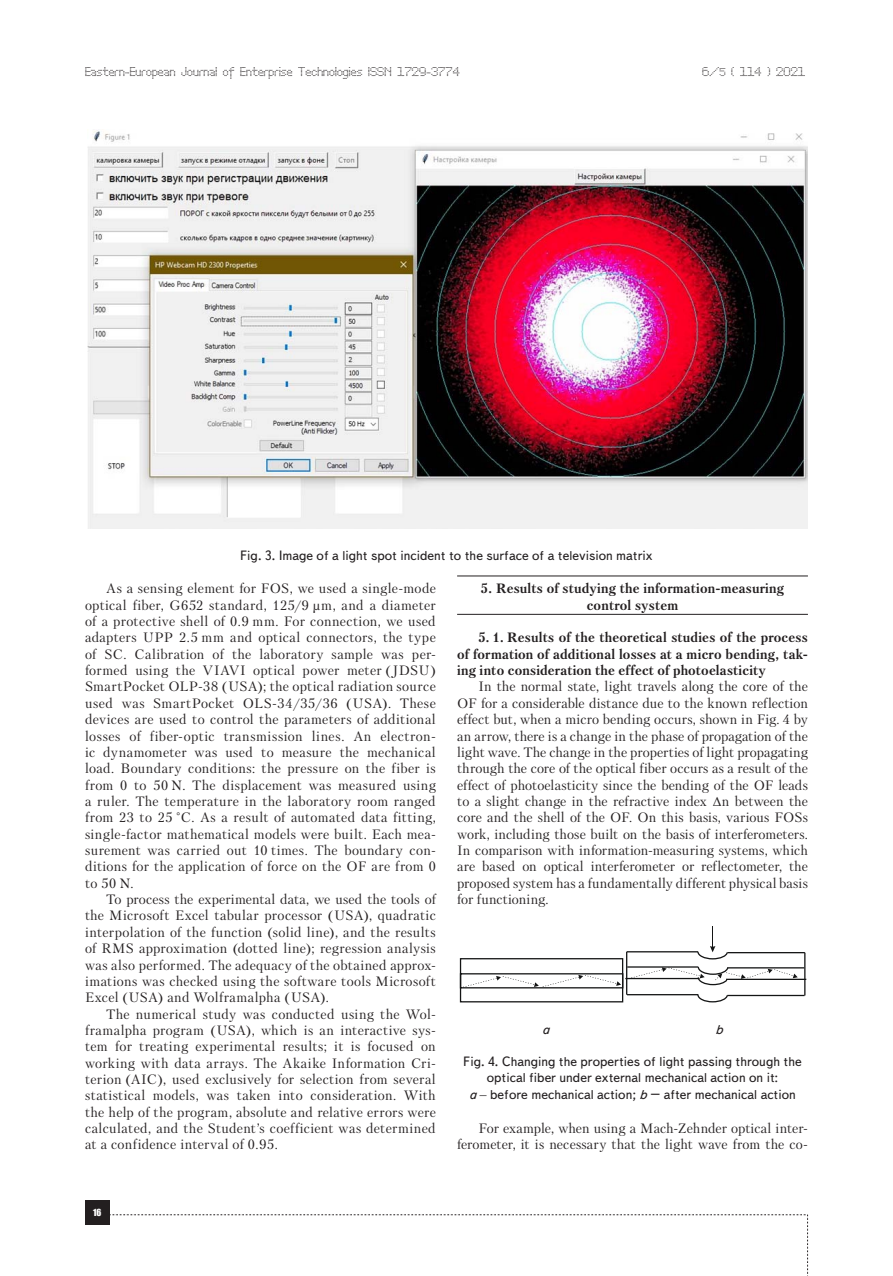
<style>
.page{position:relative;width:893px;height:1276px;background:#fff}
.page>*{position:absolute;margin:0;border:0;box-sizing:border-box;transform-origin:0 0}
.Text__англ{font:13.5px/16.4px "Petersburg C";letter-spacing:.015em;color:#231f20;text-align:justify}
.Рисунок{font:13.5px/16.2px "Text Book C";color:#231f20;text-align:center}
.Text__англ-2{font:700 13.5px/16.4px "Petersburg C";letter-spacing:.01em;color:#231f20;text-align:justify}
.Раздел_статьи{font:700 13.5px/16.4px "Petersburg C";letter-spacing:.01em;color:#231f20;text-align:center}
.Рисунок-2{font:italic 13.5px "Text Book C";color:#231f20}
.t1{font:12px "Perfo";letter-spacing:.015em;color:#231f20}
.t2{font:9px "Impact";color:#fff}
.s1{font-size:10.5px}
.s2{font-family:"Times New Roman"}
.s3{font-style:italic}
</style>
<div class="page">
<div style="left:85px;top:1200px;width:24px;height:24px;background:#231f20"></div>
<svg style="left:109px;top:1214px;width:699px;height:62px"></svg>
<hr style="left:457px;top:575px;width:351px;height:1px;background:#231f20">
<hr style="left:457px;top:614px;width:351px;height:1px;background:#231f20">
<img style="left:88px;top:130px;width:720px;height:398px">
<hr style="left:728px;top:952px;width:77px;height:1px;background:#141515">
<hr style="left:727px;top:995px;width:77px;height:1px;background:#141515">
<hr style="left:727px;top:967px;width:77px;height:1px;background:#141515">
<hr style="left:726px;top:978px;width:80px;height:2px;background:#141515">
<hr style="left:804px;top:952px;width:1px;height:43px;background:#141515">
<svg style="left:459px;top:926px;width:339px;height:77px"></svg>
<p class="t1" style="left:85px;top:65px;width:376px">Eastern-European Journal of Enterprise Technologies ISSN 1729-3774</p>
<p class="t1" style="left:702px;top:65px;width:104px">6/<span class="s1">5</span> ( 114 ) 2021</p>
<p class="Рисунок" style="left:240px;top:548px;width:414px">Fig. 3. Image of a light spot incident to the surface of a television matrix</p>
<p class="Text__англ" style="left:85px;top:580px;width:352px;text-indent:21px">As a sensing element for FOS, we used a single-mode optical fiber, G652 standard, 125/9 μm, and a diameter of a protective shell of 0.9 mm. For connection, we used adapters UPP 2.5 mm and optical connectors, the type of SC. Calibration of the laboratory sample was per&shy;formed using the VIAVI optical power meter (JDSU)<br>SmartPocket OLP-38 (USA); the optical radiation source used was SmartPocket OLS-34/35/36 (USA). These devices are used to control the parameters of additional losses of fiber-optic transmission lines. An electron&shy;ic dynamometer was used to measure the mechanical load. Boundary conditions: the pressure on the fiber is from 0 to 50 N. The displacement was measured using a ruler. The temperature in the laboratory room ranged from 23 to 25 °C. As a result of automated data fitting, single-factor mathematical models were built. Each mea&shy;surement was carried out 10 times. The boundary con&shy;ditions for the application of force on the OF are from 0 to 50 N.</p>
<p class="Text__англ" style="left:85px;top:891px;width:352px;text-indent:21px">To process the experimental data, we used the tools of the Microsoft Excel tabular processor (USA), quadratic interpolation of the function (solid line), and the results of RMS approximation (dotted line); regression analysis was also performed. The adequacy of the obtained approx&shy;imations was checked using the software tools Microsoft Excel (USA) and Wolframalpha (USA).</p>
<p class="Text__англ" style="left:85px;top:1005px;width:352px;text-indent:21px">The numerical study was conducted using the Wol&shy;framalpha program (USA), which is an interactive sys&shy;tem for treating experimental results; it is focused on working with data arrays. The Akaike Information Cri&shy;terion (AIC), used exclusively for selection from several statistical models, was taken into consideration. With the help of the program, absolute and relative errors were calculated, and the Student’s coefficient was determined at a confidence interval of 0.95.</p>
<p class="Раздел_статьи" style="left:481px;top:580px;width:305px">5. Results of studying the information-measuring control system</p>
<p class="Text__англ-2" style="left:457px;top:629px;width:352px;text-indent:21px">5. 1. Results of the theoretical studies of the process of formation of additional losses at a micro bending, tak&shy;ing into consideration the effect of photoelasticity</p>
<p class="Text__англ" style="left:457px;top:678px;width:352px;text-indent:21px">In the normal state, light travels along the core of the OF for a considerable distance due to the known reflection effect but, when a micro bending occurs, shown in Fig. 4 by an arrow, there is a change in the phase of propagation of the light wave. The change in the properties of light propagating through the core of the optical fiber occurs as a result of the effect of photoelasticity since the bending of the OF leads to a slight change in the refractive index <span class="s2">Δ</span>n between the core and the shell of the OF. On this basis, various FOSs work, including those built on the basis of interferometers.<br>In comparison with information-measuring systems, which are based on optical interferometer or reflectometer, the proposed system has a fundamentally different physical basis for functioning.</p>
<p class="Рисунок-2" style="left:542px;top:1021px;width:9px">a</p>
<p class="Рисунок-2" style="left:715px;top:1021px;width:9px">b</p>
<p class="Рисунок" style="left:463px;top:1053px;width:340px">Fig. 4. Changing the properties of light passing through the optical fiber under external mechanical action on it:<br><span class="s3">a</span> <span class="s2">‒</span> before mechanical action; <span class="s3">b</span> – after mechanical action</p>
<p class="Text__англ" style="left:457px;top:1120px;width:352px;text-align:right">For example, when using a Mach-Zehnder optical inter&shy;ferometer, it is necessary that the light wave from the co-</p>
<p class="t2" style="left:93px;top:1205px;width:10px">16</p>
</div>
